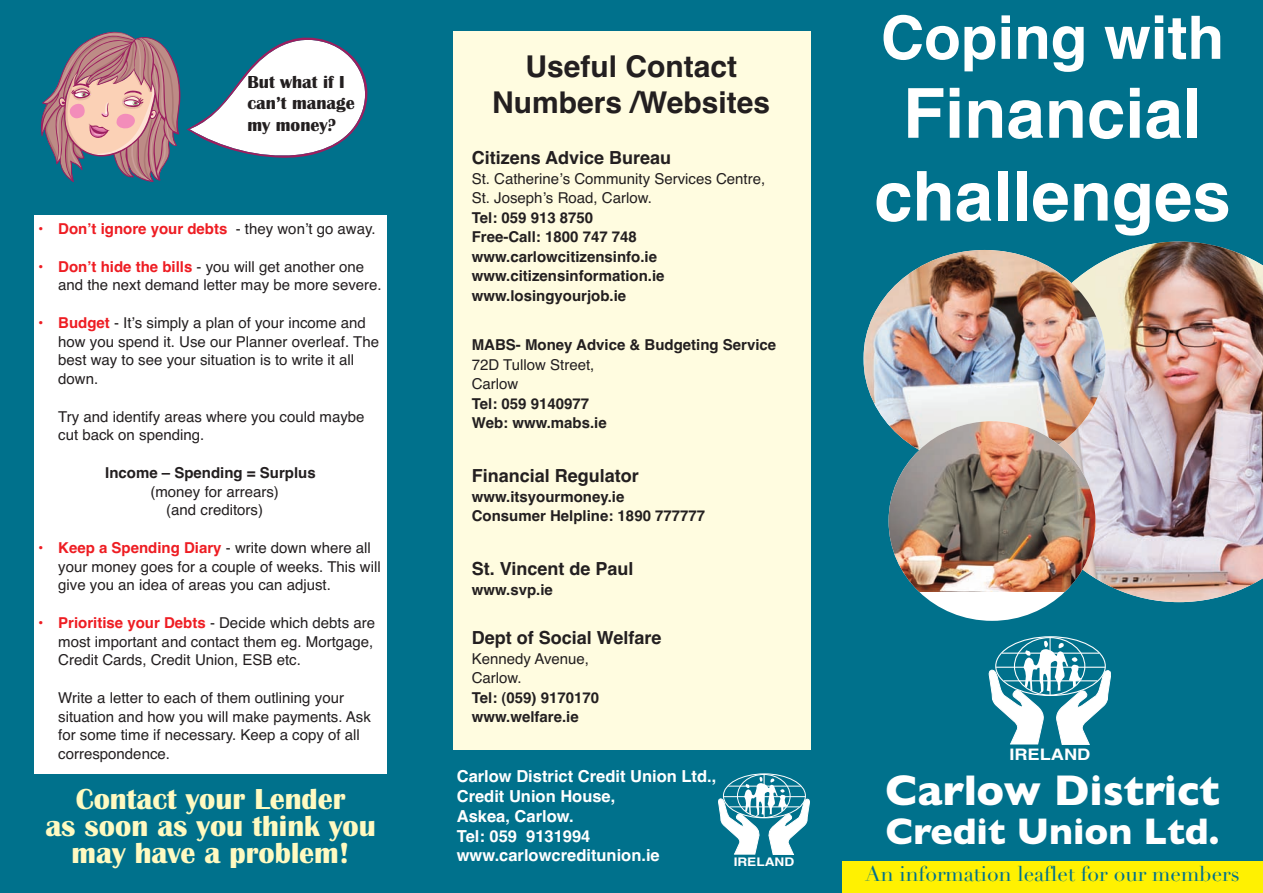
<style>
.page{position:relative;width:1263px;height:893px;background:#fff}
.page>*{position:absolute;margin:0;border:0;box-sizing:border-box;transform-origin:0 0}
.t1{font:700 69px/82.8px "Helvetica";color:#fff;text-align:center}
.t2{font:700 60px "Helvetica";color:#fff}
.t3{font:700 43.5px "Gill Sans";color:#fff}
.t4{font:700 37.5px "Gill Sans";color:#fff}
.t5{font:700 30px/27px "Britannic";color:#fffac1;text-align:center}
.t6{font:700 30px/36px "Helvetica";color:#231f20;text-align:center}
.t7{font:21px "Didot";color:#00718c}
.t8{font:700 18px "Helvetica";color:#231f20}
.t9{font:700 18px/21.6px "Britannic";color:#231f20}
.t10{font:700 16.5px/19.8px "Helvetica";color:#fff}
.t11{font:700 15.9px "Helvetica";color:#fff;scale:1.15 1}
.t12{font:15px/18.8px "Helvetica";color:#231f20}
.t13{font:700 15px/19.5px "Helvetica";color:#231f20}
.t14{font:700 15px "Helvetica";color:#ee1d23}
.t15{font:700 11.85px "Helvetica";color:#fff;scale:1.15 1}
.s1{font-weight:400;color:#231f20}
.s2{font-weight:700;color:#ee1d23}
</style>
<div class="page">
<div style="left:0;top:0;width:842px;height:893px;background:#00718c"></div>
<div style="left:453px;top:32px;width:357px;height:718px;background:#fffce0"></div>
<div style="left:842px;top:0;width:421px;height:893px;background:#00718c"></div>
<hr style="left:1050px;top:638px;width:1px;height:57px;background:#fff">
<svg style="left:989px;top:640px;width:122px;height:105px"></svg>
<hr style="left:764px;top:774px;width:1px;height:43px;background:#fff">
<svg style="left:718px;top:776px;width:92px;height:79px"></svg>
<div style="left:842px;top:861px;width:421px;height:32px;background:#fff101"></div>
<img style="left:1053px;top:242px;width:210px;height:360px">
<img style="left:865px;top:250px;width:241px;height:217px;border-radius:50%">
<div style="left:888px;top:421px;width:207px;height:200px;background:#fff;border-radius:50%"></div>
<img style="left:888px;top:421px;width:207px;height:171px">
<div style="left:34px;top:215px;width:353px;height:559px;background:#fff"></div>
<svg style="left:41px;top:32px;width:326px;height:150px"></svg>
<p class="t9" style="left:248px;top:71px;width:109px">But what if I can’t manage my money?</p>
<p class="t14" style="left:37px;top:220px;width:340px">• Donʼt ignore your debts <span class="s1">- they wonʼt go away.</span></p>
<p class="t12" style="left:58px;top:257px;width:325px;text-indent:-21px"><span class="s2">• Donʼt hide the bills</span> - you will get another one and the next demand letter may be more severe.</p>
<p class="t12" style="left:58px;top:313px;width:322px;text-indent:-21px"><span class="s2">• Budget</span> - Itʼs simply a plan of your income and how you spend it. Use our Planner overleaf. The best way to see your situation is to write it all down.</p>
<p class="t12" style="left:58px;top:407px;width:308px">Try and identify areas where you could maybe cut back on spending.</p>
<p class="t13" style="left:105px;top:463px;width:212px">Income – Spending = Surplus</p>
<p class="t12" style="left:150px;top:482px;width:130px;text-align:center">(money for arrears) (and creditors)</p>
<p class="t12" style="left:58px;top:538px;width:324px;text-indent:-21px"><span class="s2">• Keep a Spending Diary</span> - write down where all your money goes for a couple of weeks. This will give you an idea of areas you can adjust.</p>
<p class="t12" style="left:58px;top:613px;width:318px;text-align:justify;text-indent:-21px"><span class="s2">• Prioritise your Debts</span> - Decide which debts are most important and contact them eg. Mortgage, Credit Cards, Credit Union, ESB etc.</p>
<p class="t12" style="left:58px;top:688px;width:314px">Write a letter to each of them outlining your situation and how you will make payments. Ask for some time if necessary. Keep a copy of all correspondence.</p>
<h3 class="t5" style="left:45px;top:785px;width:332px">Contact your Lender<br>as soon as you think you may have a problem!</h3>
<h3 class="t6" style="left:492px;top:49px;width:279px">Useful Contact<br>Numbers /Websites</h3>
<p class="t8" style="left:472px;top:147px;width:201px">Citizens Advice Bureau</p>
<p class="t12" style="left:472px;top:169px;width:295px;line-height:19.5px">St. Catherineʼs Community Services Centre,<br>St. Josephʼs Road, Carlow.</p>
<p class="t13" style="left:472px;top:208px;width:194px">Tel: 059 913 8750<br>Free-Call: 1800 747 748 www.carlowcitizensinfo.ie www.citizensinformation.ie www.losingyourjob.ie</p>
<p class="t13" style="left:472px;top:335px;width:306px">MABS- Money Advice &amp; Budgeting Service</p>
<p class="t12" style="left:472px;top:355px;width:124px;line-height:19.5px">72D Tullow Street,<br>Carlow</p>
<p class="t13" style="left:472px;top:394px;width:137px">Tel: 059 9140977<br>Web: www.mabs.ie</p>
<p class="t8" style="left:472px;top:465px;width:169px">Financial Regulator</p>
<p class="t13" style="left:472px;top:487px;width:235px">www.itsyourmoney.ie<br>Consumer Helpline: 1890 777777</p>
<p class="t8" style="left:472px;top:558px;width:163px">St. Vincent de Paul</p>
<p class="t13" style="left:472px;top:580px;width:83px">www.svp.ie</p>
<p class="t8" style="left:472px;top:627px;width:191px">Dept of Social Welfare</p>
<p class="t12" style="left:472px;top:649px;width:119px;line-height:19.5px">Kennedy Avenue,<br>Carlow.</p>
<p class="t13" style="left:472px;top:688px;width:129px">Tel: (059) 9170170 www.welfare.ie</p>
<p class="t10" style="left:457px;top:766px;width:261px">Carlow District Credit Union Ltd.,<br>Credit Union House,<br>Askea, Carlow.<br>Tel: 059 9131994 www.carlowcreditunion.ie</p>
<p class="t15" style="left:734px;top:855px;width:54px">IRELAND</p>
<h2 class="t2" style="left:881px;top:3px;width:345px">Coping with</h2>
<h1 class="t1" style="left:874px;top:73px;width:358px">Financial challenges</h1>
<p class="t11" style="left:1009px;top:745px;width:72px">IRELAND</p>
<h3 class="t3" style="left:885px;top:764px;width:336px">Carlow District</h3>
<h3 class="t4" style="left:885px;top:809px;width:335px">Credit Union Ltd.</h3>
<h3 class="t7" style="left:865px;top:861px;width:376px">An information leaflet for our members</h3>
</div>
